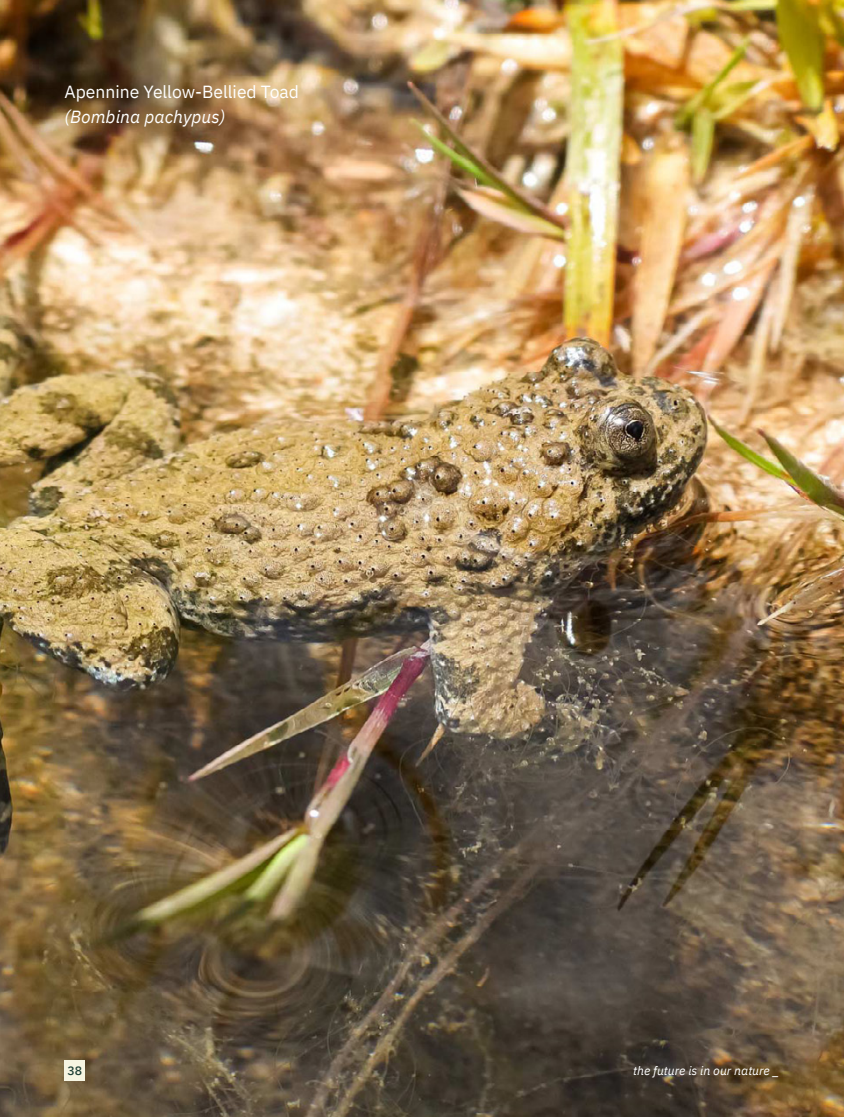
<style>
.page{position:relative;width:844px;height:1117px;background:#fff}
.page>*{position:absolute;margin:0;border:0;box-sizing:border-box;transform-origin:0 0}
.t1{font:17.5px "IBM Plex Sans";color:#fff}
.t2{font:italic 17.5px "IBM Plex Sans";color:#fff}
.t3{font:italic 12.25px "IBM Plex Sans";color:#fff}
.t4{font:500 12.25px "IBM Plex Sans";color:#1f4036}
</style>
<div class="page">
<img style="left:0;top:0;width:843px;height:1116px">
<div style="left:64px;top:1060px;width:21px;height:20px;background:#f6f5e2"></div>
<p class="t1" style="left:64px;top:78px;width:236px">Apennine Yellow-Bellied Toad</p>
<p class="t2" style="left:64px;top:103px;width:162px">(Bombina pachypus)</p>
<p class="t4" style="left:68px;top:1060px;width:16px">38</p>
<p class="t3" style="left:633px;top:1060px;width:148px">the future is in our nature _</p>
<p class="t4" style="left:71px;top:1060px;width:9px">6</p>
</div>
